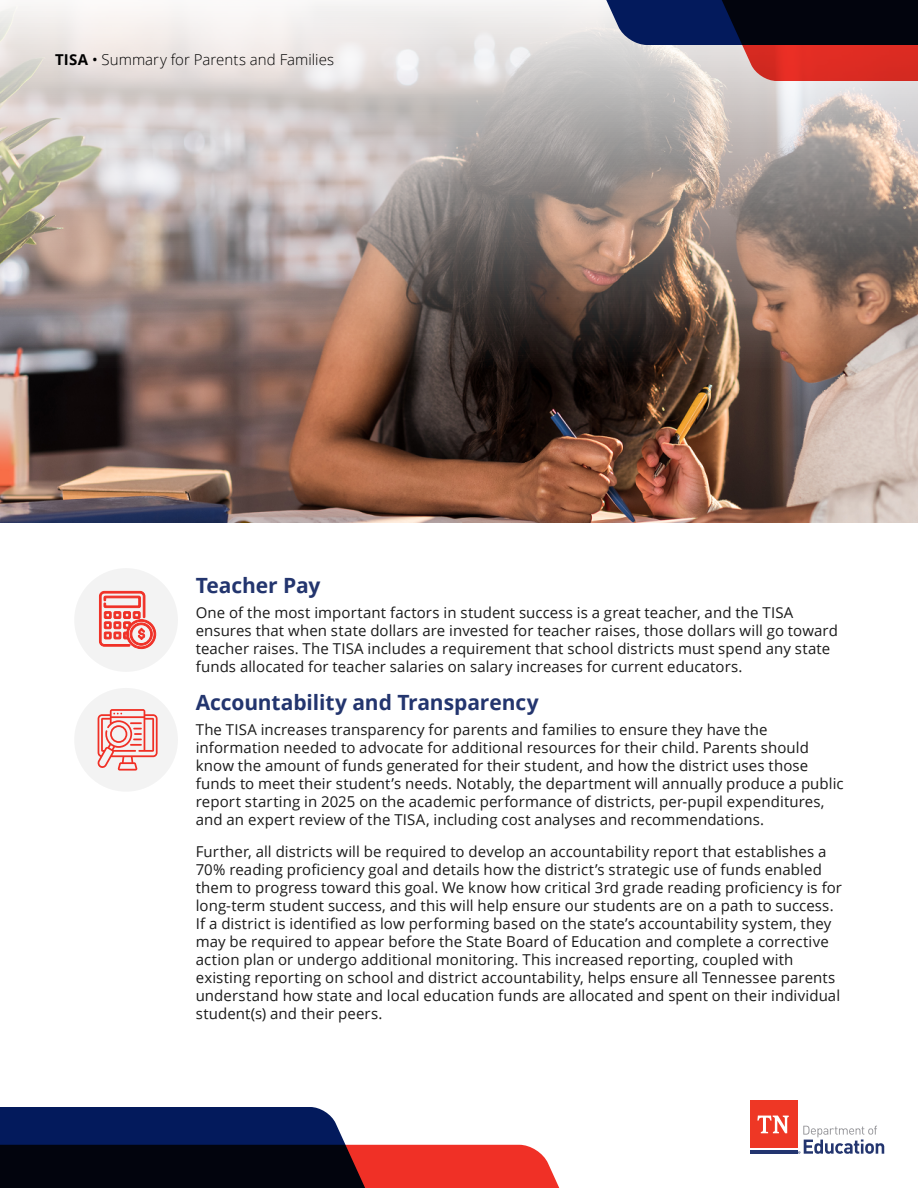
<style>
.page{position:relative;width:918px;height:1188px;background:#fff}
.page>*{position:absolute;margin:0;border:0;box-sizing:border-box;transform-origin:0 0}
.t1{font:700 21px "Open Sans";letter-spacing:-.005em;color:#23356e}
.t2{font:15px/18px "Open Sans";letter-spacing:.005em;color:#1a1a1a}
.t3{font:300 15px "Open Sans";letter-spacing:.005em;color:#000}
.s1{font-weight:700}
.s2{font-weight:400}
</style>
<div class="page">
<div style="left:750px;top:1101px;width:47px;height:47px;background:#ee3725"></div>
<hr style="left:750px;top:1150px;width:47px;height:4px;background:#23356f">
<svg style="left:757px;top:1116px;width:32px;height:17px"></svg>
<svg style="left:798px;top:1126px;width:86px;height:28px"></svg>
<svg style="left:0;top:1107px;width:560px;height:81px"></svg>
<img style="left:0;top:2px;width:918px;height:521px">
<svg style="left:554px;top:0;width:364px;height:81px;background:#7a5a66"></svg>
<div style="left:74px;top:568px;width:104px;height:104px;background:#f3f3f3;border-radius:50%"></div>
<svg style="left:99px;top:591px;width:57px;height:58px"></svg>
<div style="left:74px;top:688px;width:104px;height:104px;background:#f3f3f3;border-radius:50%"></div>
<svg style="left:97px;top:709px;width:61px;height:62px"></svg>
<p class="t3" style="left:55px;top:50px;width:280px"><span class="s1">TISA</span> <span class="s2">•</span> Summary for Parents and Families</p>
<h1 class="t1" style="left:196px;top:571px;width:126px">Teacher Pay</h1>
<p class="t2" style="left:196px;top:603px;width:644px">One of the most important factors in student success is a great teacher, and the TISA ensures that when state dollars are invested for teacher raises, those dollars will go toward teacher raises. The TISA includes a requirement that school districts must spend any state funds allocated for teacher salaries on salary increases for current educators.</p>
<h1 class="t1" style="left:196px;top:688px;width:345px">Accountability and Transparency</h1>
<p class="t2" style="left:196px;top:720px;width:649px">The TISA increases transparency for parents and families to ensure they have the information needed to advocate for additional resources for their child. Parents should know the amount of funds generated for their student, and how the district uses those funds to meet their student’s needs. Notably, the department will annually produce a public report starting in 2025 on the academic performance of districts, per-pupil expenditures, and an expert review of the TISA, including cost analyses and recommendations.</p>
<p class="t2" style="left:196px;top:842px;width:648px">Further, all districts will be required to develop an accountability report that establishes a 70% reading proficiency goal and details how the district’s strategic use of funds enabled them to progress toward this goal. We know how critical 3rd grade reading proficiency is for long-term student success, and this will help ensure our students are on a path to success.<br>If a district is identified as low performing based on the state’s accountability system, they may be required to appear before the State Board of Education and complete a corrective action plan or undergo additional monitoring. This increased reporting, coupled with existing reporting on school and district accountability, helps ensure all Tennessee parents understand how state and local education funds are allocated and spent on their individual student(s) and their peers.</p>
</div>
